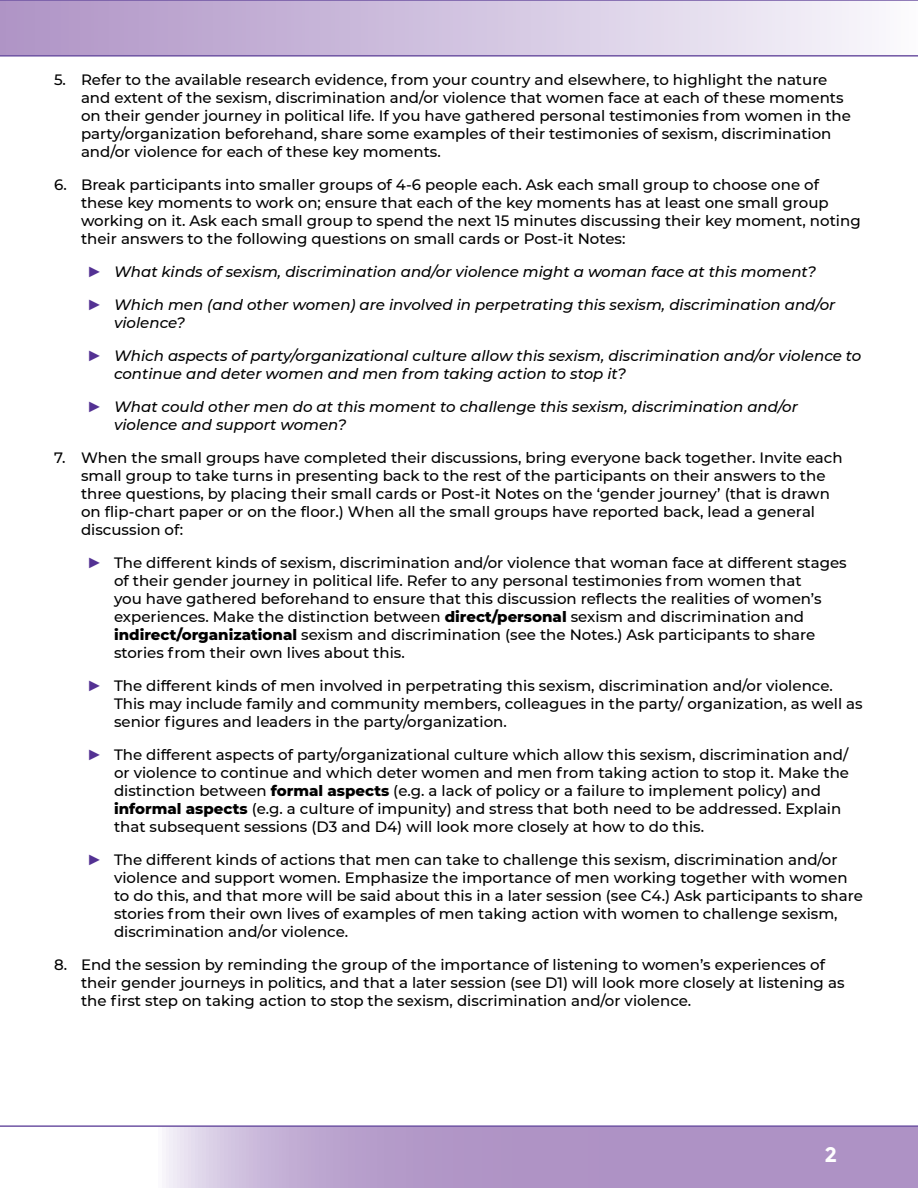
<style>
.page{position:relative;width:918px;height:1188px;background:#fff}
.page>*{position:absolute;margin:0;border:0;box-sizing:border-box;transform-origin:0 0}
.t1{font:700 21px "Montserrat";color:#fff}
.t2{font:500 15px/18px "Montserrat";color:#000}
.t3{font:italic 500 15px/18px "Montserrat";color:#000}
.s1{font-family:"Arial";font-weight:400;font-style:normal;color:#533193}
.s2{font-family:"Arial";font-weight:400;color:#533193}
.s3{font-weight:800}
</style>
<div class="page">
<svg style="left:0;top:1125px;width:918px;height:63px"></svg>
<svg style="left:0;top:0;width:918px;height:57px;background:#cfc0de"></svg>
<p class="t2" style="left:81px;top:70px;width:772px;text-indent:-27px">5. Refer to the available research evidence, from your country and elsewhere, to highlight the nature and extent of the sexism, discrimination and/or violence that women face at each of these moments on their gender journey in political life. If you have gathered personal testimonies from women in the party/organization beforehand, share some examples of their testimonies of sexism, discrimination and/or violence for each of these key moments.</p>
<p class="t2" style="left:81px;top:175px;width:781px;text-indent:-27px">6. Break participants into smaller groups of 4-6 people each. Ask each small group to choose one of these key moments to work on; ensure that each of the key moments has at least one small group working on it. Ask each small group to spend the next 15 minutes discussing their key moment, noting their answers to the following questions on small cards or Post-it Notes:</p>
<p class="t3" style="left:87px;top:262px;width:731px"><span class="s1">►</span> What kinds of sexism, discrimination and/or violence might a woman face at this moment?</p>
<p class="t3" style="left:114px;top:295px;width:723px;text-indent:-27px"><span class="s1">►</span> Which men (and other women) are involved in perpetrating this sexism, discrimination and/or violence?</p>
<p class="t3" style="left:114px;top:346px;width:749px;text-indent:-27px"><span class="s1">►</span> Which aspects of party/organizational culture allow this sexism, discrimination and/or violence to continue and deter women and men from taking action to stop it?</p>
<p class="t3" style="left:114px;top:397px;width:686px;text-indent:-27px"><span class="s1">►</span> What could other men do at this moment to challenge this sexism, discrimination and/or violence and support women?</p>
<p class="t2" style="left:81px;top:448px;width:763px;text-indent:-27px">7. When the small groups have completed their discussions, bring everyone back together. Invite each small group to take turns in presenting back to the rest of the participants on their answers to the three questions, by placing their small cards or Post-it Notes on the ‘gender journey’ (that is drawn on flip-chart paper or on the floor.) When all the small groups have reported back, lead a general discussion of:</p>
<p class="t2" style="left:114px;top:553px;width:734px;text-indent:-27px"><span class="s2">►</span> The different kinds of sexism, discrimination and/or violence that woman face at different stages of their gender journey in political life. Refer to any personal testimonies from women that<br>you have gathered beforehand to ensure that this discussion reflects the realities of women’s experiences. Make the distinction between <span class="s3">direct/personal</span> sexism and discrimination and <span class="s3">indirect/organizational</span> sexism and discrimination (see the Notes.) Ask participants to share stories from their own lives about this.</p>
<p class="t2" style="left:114px;top:676px;width:750px;text-indent:-27px"><span class="s2">►</span> The different kinds of men involved in perpetrating this sexism, discrimination and/or violence.<br>This may include family and community members, colleagues in the party/ organization, as well as senior figures and leaders in the party/organization.</p>
<p class="t2" style="left:114px;top:745px;width:737px;text-indent:-27px"><span class="s2">►</span> The different aspects of party/organizational culture which allow this sexism, discrimination and/ or violence to continue and which deter women and men from taking action to stop it. Make the distinction between <span class="s3">formal aspects</span> (e.g. a lack of policy or a failure to implement policy) and <span class="s3">informal aspects</span> (e.g. a culture of impunity) and stress that both need to be addressed. Explain that subsequent sessions (D3 and D4) will look more closely at how to do this.</p>
<p class="t2" style="left:114px;top:850px;width:750px;text-indent:-27px"><span class="s2">►</span> The different kinds of actions that men can take to challenge this sexism, discrimination and/or violence and support women. Emphasize the importance of men working together with women to do this, and that more will be said about this in a later session (see C4.) Ask participants to share stories from their own lives of examples of men taking action with women to challenge sexism, discrimination and/or violence.</p>
<p class="t2" style="left:81px;top:955px;width:765px;text-indent:-27px">8. End the session by reminding the group of the importance of listening to women’s experiences of their gender journeys in politics, and that a later session (see D1) will look more closely at listening as the first step on taking action to stop the sexism, discrimination and/or violence.</p>
<h1 class="t1" style="left:825px;top:1142px;width:14px">2</h1>
</div>
